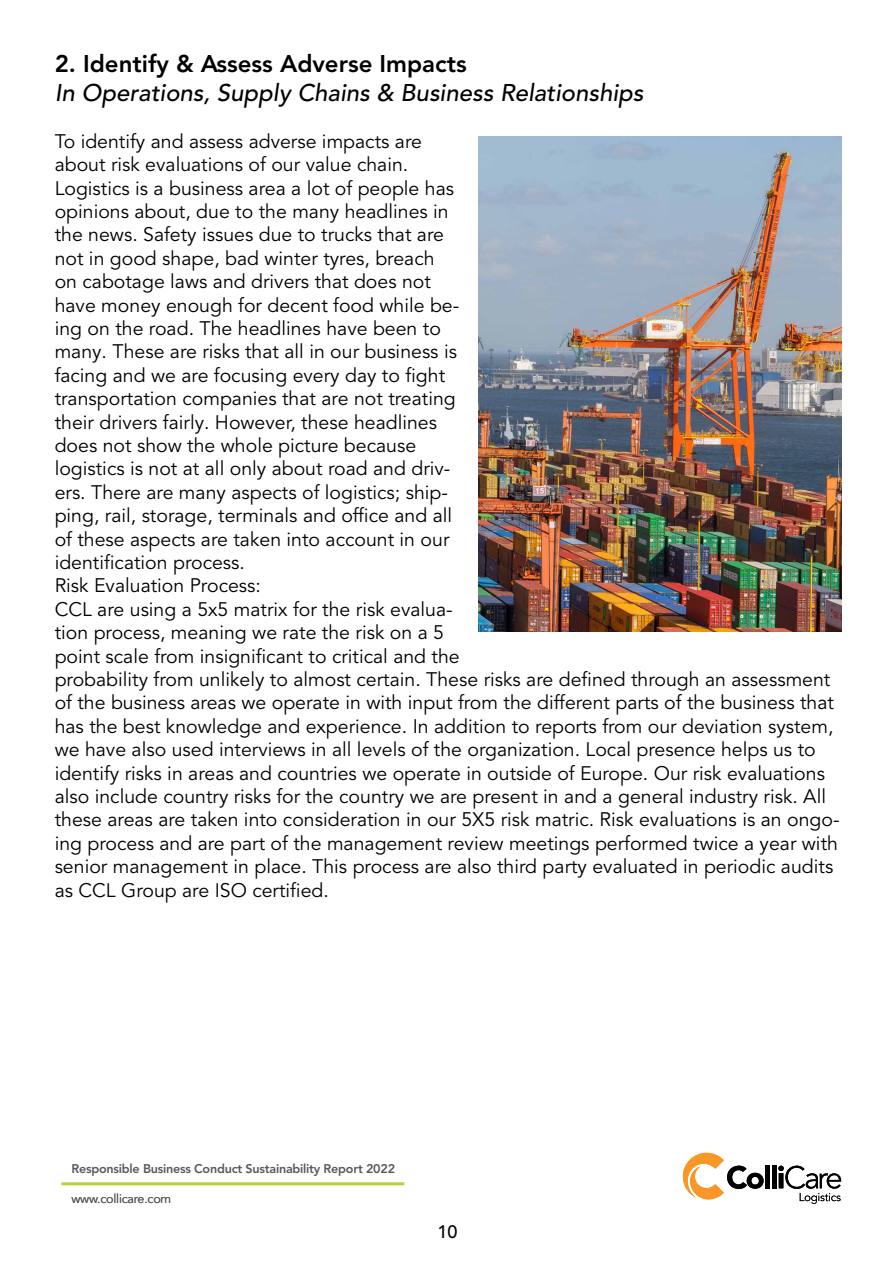
<style>
.page{position:relative;width:893px;height:1263px;background:#fff}
.page>*{position:absolute;margin:0;border:0;box-sizing:border-box;transform-origin:0 0}
.t1{font:italic 500 24px "Avenir LT Pro";color:#000}
.t2{font:800 24px "Avenir LT Pro";color:#000}
.t3{font:19.5px/23.4px "Avenir LT Pro";color:#000}
.t4{font:500 18px "Avenir LT Pro";color:#000}
.t5{font:800 12.6px "Avenir LT Pro";letter-spacing:-.02em;color:#58595b}
.t6{font:12.6px "Avenir LT Pro";letter-spacing:-.02em;color:#58595b}
</style>
<div class="page">
<div style="left:765px;top:1165px;width:5px;height:23px;background:#000"></div>
<hr style="left:772px;top:1165px;width:4px;height:23px;background:#000">
<svg style="left:683px;top:1153px;width:81px;height:47px"></svg>
<svg style="left:778px;top:1166px;width:63px;height:38px"></svg>
<hr style="left:62px;top:1182px;width:342px;height:3px;background:#b7d434">
<img style="left:479px;top:136px;width:362px;height:495px">
<p class="t2" style="left:55px;top:50px;width:413px">2. Identify &amp; Assess Adverse Impacts</p>
<p class="t1" style="left:55px;top:78px;width:590px">In Operations, Supply Chains &amp; Business Relationships</p>
<p class="t3" style="left:55px;top:130px;width:786px">To identify and assess adverse impacts are<br>about risk evaluations of our value chain.<br>Logistics is a business area a lot of people has<br>opinions about, due to the many headlines in<br>the news. Safety issues due to trucks that are<br>not in good shape, bad winter tyres, breach<br>on cabotage laws and drivers that does not<br>have money enough for decent food while be-<br>ing on the road. The headlines have been to<br>many. These are risks that all in our business is<br>facing and we are focusing every day to fight<br>transportation companies that are not treating<br>their drivers fairly. However, these headlines<br>does not show the whole picture because<br>logistics is not at all only about road and driv-<br>ers. There are many aspects of logistics; ship-<br>ping, rail, storage, terminals and office and all<br>of these aspects are taken into account in our<br>identification process.<br>Risk Evaluation Process:<br>CCL are using a 5x5 matrix for the risk evalua-<br>tion process, meaning we rate the risk on a 5<br>point scale from insignificant to critical and the<br>probability from unlikely to almost certain. These risks are defined through an assessment of the business areas we operate in with input from the different parts of the business that has the best knowledge and experience. In addition to reports from our deviation system, we have also used interviews in all levels of the organization. Local presence helps us to identify risks in areas and countries we operate in outside of Europe. Our risk evaluations also include country risks for the country we are present in and a general industry risk. All these areas are taken into consideration in our 5X5 risk matric. Risk evaluations is an ongo&shy;ing process and are part of the management review meetings performed twice a year with senior management in place. This process are also third party evaluated in periodic audits as CCL Group are ISO certified.</p>
<p class="t5" style="left:72px;top:1161px;width:325px">Responsible Business Conduct Sustainability Report 2022</p>
<p class="t6" style="left:72px;top:1191px;width:101px">www.collicare.com</p>
<p class="t4" style="left:438px;top:1221px;width:22px">10</p>
</div>
